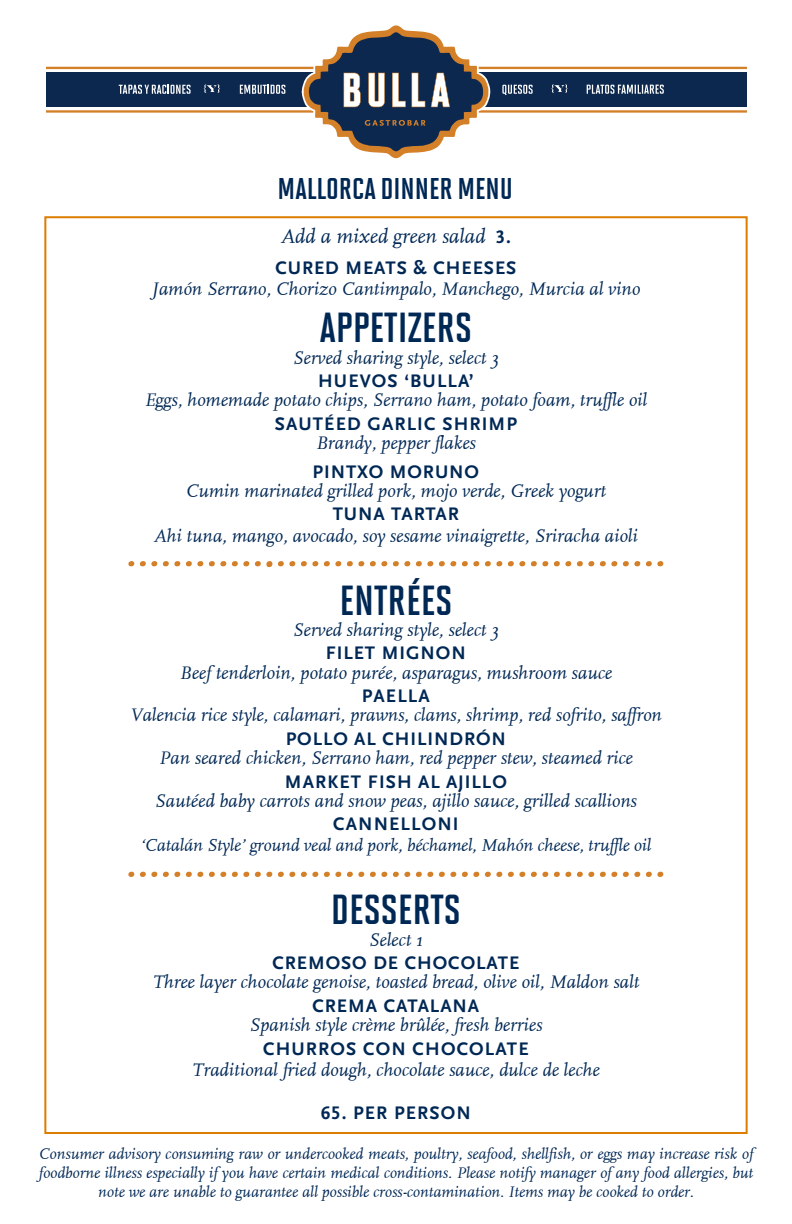
<style>
.page{position:relative;width:792px;height:1224px;background:#fff}
.page>*{position:absolute;margin:0;border:0;box-sizing:border-box;transform-origin:0 0}
.Menu_Item_2{font:42px "Solano Gothic MVB Bd Cap";color:#002855}
.Menu_description{font:42px "Solano Gothic MVB Bd Cap";color:#002855}
.t1{font:30px "Solano Gothic MVB Bd Cap";color:#002855}
.Menu_Item_2-2{font:italic 21px "FF Scala";color:#002855}
.Menu_Item_2-3{font:italic 19px/19.2px "FF Scala";color:#002855;text-align:center}
.Menu_description-2{font:italic 19px/19.2px "FF Scala";color:#002855;text-align:center}
.Menu_description-3{font:700 19px/19.2px "Scala Sans OT";letter-spacing:.06em;color:#002855;text-align:center}
.Menu_Item_2-4{font:700 19px "Scala Sans OT";letter-spacing:.06em;color:#002855}
.Menu_Item_2-5{font:italic 18px "FF Scala";letter-spacing:-.005em;color:#002855}
.dish_name{font:italic 16px/19px "FF Scala";color:#002855;text-align:center}
.s1{font-family:"Scala Sans OT";font-weight:700;font-style:normal;font-size:19px}
.s2{font-family:"Scala Sans OT";font-weight:700;font-style:normal}
.s3{font-family:"FF Scala";font-weight:400;font-style:italic}
</style>
<div class="page">
<svg style="left:128px;top:561px;width:6px;height:5px"></svg>
<svg style="left:140px;top:561px;width:17px;height:5px"></svg>
<svg style="left:163px;top:561px;width:17px;height:5px"></svg>
<svg style="left:186px;top:561px;width:17px;height:5px"></svg>
<svg style="left:209px;top:561px;width:17px;height:5px"></svg>
<svg style="left:232px;top:561px;width:17px;height:5px"></svg>
<svg style="left:255px;top:561px;width:17px;height:6px"></svg>
<svg style="left:278px;top:561px;width:17px;height:5px"></svg>
<svg style="left:301px;top:561px;width:17px;height:5px"></svg>
<svg style="left:324px;top:561px;width:17px;height:5px"></svg>
<svg style="left:347px;top:561px;width:17px;height:5px"></svg>
<svg style="left:370px;top:561px;width:17px;height:5px"></svg>
<svg style="left:393px;top:561px;width:17px;height:5px"></svg>
<svg style="left:416px;top:561px;width:17px;height:5px"></svg>
<svg style="left:439px;top:561px;width:17px;height:5px"></svg>
<svg style="left:462px;top:561px;width:17px;height:5px"></svg>
<svg style="left:485px;top:561px;width:17px;height:5px"></svg>
<svg style="left:508px;top:561px;width:17px;height:5px"></svg>
<svg style="left:531px;top:561px;width:17px;height:5px"></svg>
<svg style="left:554px;top:561px;width:17px;height:5px"></svg>
<svg style="left:577px;top:561px;width:17px;height:5px"></svg>
<svg style="left:600px;top:561px;width:17px;height:5px"></svg>
<svg style="left:623px;top:561px;width:17px;height:5px"></svg>
<svg style="left:646px;top:561px;width:17px;height:5px"></svg>
<svg style="left:128px;top:872px;width:6px;height:5px"></svg>
<svg style="left:140px;top:872px;width:17px;height:5px"></svg>
<svg style="left:163px;top:872px;width:17px;height:5px"></svg>
<svg style="left:186px;top:872px;width:17px;height:5px"></svg>
<svg style="left:209px;top:872px;width:17px;height:5px"></svg>
<svg style="left:232px;top:872px;width:17px;height:5px"></svg>
<svg style="left:255px;top:872px;width:17px;height:5px"></svg>
<svg style="left:278px;top:872px;width:17px;height:5px"></svg>
<svg style="left:301px;top:872px;width:17px;height:5px"></svg>
<svg style="left:324px;top:872px;width:17px;height:5px"></svg>
<svg style="left:347px;top:872px;width:17px;height:5px"></svg>
<svg style="left:370px;top:872px;width:17px;height:5px"></svg>
<svg style="left:393px;top:872px;width:17px;height:5px"></svg>
<svg style="left:416px;top:872px;width:17px;height:5px"></svg>
<svg style="left:439px;top:872px;width:17px;height:5px"></svg>
<svg style="left:462px;top:872px;width:17px;height:5px"></svg>
<svg style="left:485px;top:872px;width:17px;height:5px"></svg>
<svg style="left:508px;top:872px;width:17px;height:5px"></svg>
<svg style="left:531px;top:872px;width:17px;height:5px"></svg>
<svg style="left:554px;top:872px;width:17px;height:5px"></svg>
<svg style="left:577px;top:872px;width:17px;height:5px"></svg>
<svg style="left:600px;top:872px;width:17px;height:5px"></svg>
<svg style="left:623px;top:872px;width:17px;height:5px"></svg>
<svg style="left:646px;top:872px;width:17px;height:5px"></svg>
<div style="left:46px;top:72px;width:701px;height:35px;background:#0d284e"></div>
<svg style="left:502px;top:85px;width:31px;height:10px"></svg>
<svg style="left:551px;top:84px;width:17px;height:9px"></svg>
<svg style="left:587px;top:85px;width:77px;height:9px"></svg>
<svg style="left:119px;top:85px;width:72px;height:9px"></svg>
<svg style="left:204px;top:84px;width:16px;height:9px"></svg>
<svg style="left:240px;top:85px;width:45px;height:9px"></svg>
<hr style="left:46px;top:67px;width:701px;height:2px;background:#d38028">
<hr style="left:46px;top:110px;width:701px;height:3px;background:#d38028">
<svg style="left:302px;top:25px;width:189px;height:134px"></svg>
<p class="t1" style="left:278px;top:172px;width:237px">MALLORCA DINNER MENU</p>
<p class="Menu_Item_2-2" style="left:281px;top:225px;width:232px">Add a mixed green salad <span class="s1">3.</span></p>
<p class="Menu_Item_2-3" style="left:152px;top:258px;width:490px;line-height:21.2px"><span class="s2">CURED MEATS &amp; CHEESES<br></span>Jamón Serrano, Chorizo Cantimpalo, Manchego, Murcia al vino</p>
<p class="Menu_description" style="left:320px;top:305px;width:154px">APPETIZERS</p>
<p class="Menu_description-2" style="left:293px;top:348px;width:208px">Served sharing style, select 3</p>
<p class="Menu_description-2" style="left:145px;top:372px;width:504px"><span class="s2">HUEVOS ‘BULLA’<br></span>Eggs, homemade potato chips, Serrano ham, potato foam, truffle oil</p>
<p class="Menu_description-3" style="left:275px;top:414px;width:244px">SAUTÉED GARLIC SHRIMP<br><span class="s3">Brandy, pepper flakes</span></p>
<p class="Menu_Item_2-3" style="left:186px;top:462px;width:422px"><span class="s2">PINTXO MORUNO<br></span>Cumin marinated grilled pork, mojo verde, Greek yogurt</p>
<p class="Menu_Item_2-3" style="left:154px;top:504px;width:486px;line-height:21.2px"><span class="s2">TUNA TARTAR<br></span>Ahi tuna, mango, avocado, soy sesame vinaigrette, Sriracha aioli</p>
<p class="Menu_Item_2" style="left:339px;top:577px;width:114px">ENTRÉES</p>
<p class="Menu_Item_2-3" style="left:293px;top:621px;width:208px">Served sharing style, select 3</p>
<p class="Menu_Item_2-3" style="left:180px;top:644px;width:434px"><span class="s2">FILET MIGNON<br></span>Beef tenderloin, potato purée, asparagus, mushroom sauce</p>
<p class="Menu_Item_2-3" style="left:130px;top:687px;width:534px"><span class="s2">PAELLA<br></span>Valencia rice style, calamari, prawns, clams, shrimp, red sofrito, saffron</p>
<p class="Menu_Item_2-3" style="left:159px;top:730px;width:476px"><span class="s2">POLLO AL CHILINDRÓN<br></span>Pan seared chicken, Serrano ham, red pepper stew, steamed rice</p>
<p class="Menu_Item_2-3" style="left:155px;top:772px;width:484px"><span class="s2">MARKET FISH AL AJILLO<br></span>Sautéed baby carrots and snow peas, ajillo sauce, grilled scallions</p>
<p class="Menu_Item_2-4" style="left:333px;top:813px;width:127px">CANNELLONI</p>
<p class="Menu_Item_2-5" style="left:141px;top:836px;width:512px">‘Catalán Style’ ground veal and pork, béchamel, Mahón cheese, truffle oil</p>
<p class="Menu_Item_2" style="left:331px;top:887px;width:131px">DESSERTS</p>
<p class="Menu_Item_2-3" style="left:369px;top:930px;width:56px">Select 1</p>
<p class="Menu_Item_2-3" style="left:152px;top:954px;width:488px"><span class="s2">CREMOSO DE CHOCOLATE<br></span>Three layer chocolate genoise, toasted bread, olive oil, Maldon salt</p>
<p class="Menu_Item_2-3" style="left:249px;top:997px;width:294px"><span class="s2">CREMA CATALANA<br></span>Spanish style crème brûlée, fresh berries</p>
<p class="Menu_Item_2-3" style="left:192px;top:1038px;width:409px;line-height:21.2px"><span class="s2">CHURROS CON CHOCOLATE<br></span>Traditional fried dough, chocolate sauce, dulce de leche</p>
<p class="Menu_Item_2-4" style="left:321px;top:1102px;width:152px">65. PER PERSON</p>
<p class="dish_name" style="left:39px;top:1145px;width:716px">Consumer advisory consuming raw or undercooked meats, poultry, seafood, shellfish, or eggs may increase risk of foodborne illness especially if you have certain medical conditions. Please notify manager of any food allergies, but note we are unable to guarantee all possible cross-contamination. Items may be cooked to order.</p>
</div>
